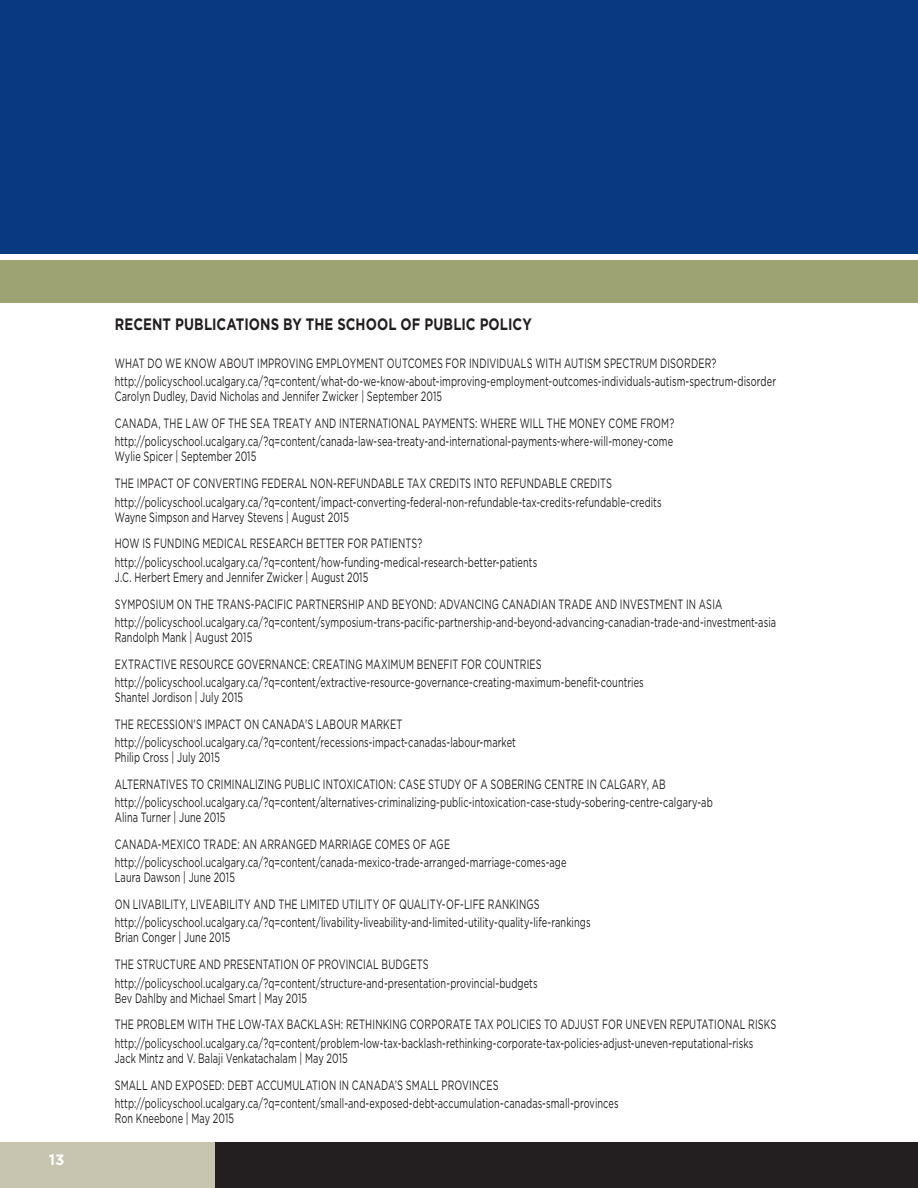
<style>
.page{position:relative;width:918px;height:1188px;background:#fff}
.page>*{position:absolute;margin:0;border:0;box-sizing:border-box;transform-origin:0 0}
.Recent_Pubs_-_Headin{font:700 16.5px "Gotham";letter-spacing:.005em;color:#231f20;scale:.8 1}
.Page_Numbers__gotham{font:700 15px "Gotham";color:#fff}
.Paper_URL{font:13.5px "Gotham";letter-spacing:.01em;color:#231f20;scale:.68 1}
.Paper_Title_-_Recent{font:13.5px "Gotham";letter-spacing:.015em;color:#231f20;scale:.68 1}
.Paper_Authors__Recen{font:13.5px "Gotham";letter-spacing:.01em;color:#231f20;scale:.68 1}
</style>
<div class="page">
<div style="left:0;top:1143px;width:215px;height:45px;background:#c7c5af"></div>
<div style="left:215px;top:1143px;width:703px;height:45px;background:#231f20"></div>
<div style="left:0;top:261px;width:918px;height:42px;background:#9ea374"></div>
<div style="left:0;top:0;width:918px;height:253px;background:#083981"></div>
<p class="Page_Numbers__gotham" style="left:49px;top:1150px;width:17px">13</p>
<p class="Recent_Pubs_-_Headin" style="left:115px;top:314px;width:523px">RECENT PUBLICATIONS BY THE SCHOOL OF PUBLIC POLICY</p>
<p class="Paper_Title_-_Recent" style="left:115px;top:355px;width:886px">WHAT DO WE KNOW ABOUT IMPROVING EMPLOYMENT OUTCOMES FOR INDIVIDUALS WITH AUTISM SPECTRUM DISORDER?</p>
<p class="Paper_URL" style="left:115px;top:373px;width:974px">http://policyschool.ucalgary.ca/?q=content/what-do-we-know-about-improving-employment-outcomes-individuals-autism-spectrum-disorder</p>
<p class="Paper_Authors__Recen" style="left:115px;top:388px;width:483px">Carolyn Dudley, David Nicholas and Jennifer Zwicker | September 2015</p>
<p class="Paper_Title_-_Recent" style="left:115px;top:415px;width:824px">CANADA, THE LAW OF THE SEA TREATY AND INTERNATIONAL PAYMENTS: WHERE WILL THE MONEY COME FROM?</p>
<p class="Paper_URL" style="left:115px;top:433px;width:823px">http://policyschool.ucalgary.ca/?q=content/canada-law-sea-treaty-and-international-payments-where-will-money-come</p>
<p class="Paper_Authors__Recen" style="left:115px;top:448px;width:210px">Wylie Spicer | September 2015</p>
<p class="Paper_Title_-_Recent" style="left:115px;top:475px;width:733px">THE IMPACT OF CONVERTING FEDERAL NON-REFUNDABLE TAX CREDITS INTO REFUNDABLE CREDITS</p>
<p class="Paper_URL" style="left:115px;top:493px;width:806px">http://policyschool.ucalgary.ca/?q=content/impact-converting-federal-non-refundable-tax-credits-refundable-credits</p>
<p class="Paper_Authors__Recen" style="left:115px;top:508px;width:346px">Wayne Simpson and Harvey Stevens | August 2015</p>
<p class="Paper_Title_-_Recent" style="left:115px;top:535px;width:454px">HOW IS FUNDING MEDICAL RESEARCH BETTER FOR PATIENTS?</p>
<p class="Paper_URL" style="left:115px;top:553px;width:623px">http://policyschool.ucalgary.ca/?q=content/how-funding-medical-research-better-patients</p>
<p class="Paper_Authors__Recen" style="left:115px;top:568px;width:375px">J.C. Herbert Emery and Jennifer Zwicker | August 2015</p>
<p class="Paper_Title_-_Recent" style="left:115px;top:595px;width:895px">SYMPOSIUM ON THE TRANS-PACIFIC PARTNERSHIP AND BEYOND: ADVANCING CANADIAN TRADE AND INVESTMENT IN ASIA</p>
<p class="Paper_URL" style="left:115px;top:613px;width:974px">http://policyschool.ucalgary.ca/?q=content/symposium-trans-pacific-partnership-and-beyond-advancing-canadian-trade-and-investment-asia</p>
<p class="Paper_Authors__Recen" style="left:115px;top:628px;width:204px">Randolph Mank | August 2015</p>
<p class="Paper_Title_-_Recent" style="left:115px;top:655px;width:629px">EXTRACTIVE RESOURCE GOVERNANCE: CREATING MAXIMUM BENEFIT FOR COUNTRIES</p>
<p class="Paper_URL" style="left:115px;top:674px;width:779px">http://policyschool.ucalgary.ca/?q=content/extractive-resource-governance-creating-maximum-benefit-countries</p>
<p class="Paper_Authors__Recen" style="left:115px;top:689px;width:190px">Shantel Jordison | July 2015</p>
<p class="Paper_Title_-_Recent" style="left:115px;top:715px;width:424px">THE RECESSION'S IMPACT ON CANADA'S LABOUR MARKET</p>
<p class="Paper_URL" style="left:115px;top:734px;width:591px">http://policyschool.ucalgary.ca/?q=content/recessions-impact-canadas-labour-market</p>
<p class="Paper_Authors__Recen" style="left:115px;top:749px;width:156px">Philip Cross | July 2015</p>
<p class="Paper_Title_-_Recent" style="left:115px;top:776px;width:812px">ALTERNATIVES TO CRIMINALIZING PUBLIC INTOXICATION: CASE STUDY OF A SOBERING CENTRE IN CALGARY, AB</p>
<p class="Paper_URL" style="left:115px;top:794px;width:881px">http://policyschool.ucalgary.ca/?q=content/alternatives-criminalizing-public-intoxication-case-study-sobering-centre-calgary-ab</p>
<p class="Paper_Authors__Recen" style="left:115px;top:809px;width:164px">Alina Turner | June 2015</p>
<p class="Paper_Title_-_Recent" style="left:115px;top:836px;width:495px">CANADA-MEXICO TRADE: AN ARRANGED MARRIAGE COMES OF AGE</p>
<p class="Paper_URL" style="left:115px;top:854px;width:666px">http://policyschool.ucalgary.ca/?q=content/canada-mexico-trade-arranged-marriage-comes-age</p>
<p class="Paper_Authors__Recen" style="left:115px;top:869px;width:178px">Laura Dawson | June 2015</p>
<p class="Paper_Title_-_Recent" style="left:115px;top:896px;width:627px">ON LIVABILITY, LIVEABILITY AND THE LIMITED UTILITY OF QUALITY-OF-LIFE RANKINGS</p>
<p class="Paper_URL" style="left:115px;top:914px;width:701px">http://policyschool.ucalgary.ca/?q=content/livability-liveability-and-limited-utility-quality-life-rankings</p>
<p class="Paper_Authors__Recen" style="left:115px;top:929px;width:172px">Brian Conger | June 2015</p>
<p class="Paper_Title_-_Recent" style="left:115px;top:956px;width:463px">THE STRUCTURE AND PRESENTATION OF PROVINCIAL BUDGETS</p>
<p class="Paper_URL" style="left:115px;top:974px;width:624px">http://policyschool.ucalgary.ca/?q=content/structure-and-presentation-provincial-budgets</p>
<p class="Paper_Authors__Recen" style="left:115px;top:989px;width:285px">Bev Dahlby and Michael Smart | May 2015</p>
<p class="Paper_Title_-_Recent" style="left:115px;top:1016px;width:975px">THE PROBLEM WITH THE LOW-TAX BACKLASH: RETHINKING CORPORATE TAX POLICIES TO ADJUST FOR UNEVEN REPUTATIONAL RISKS</p>
<p class="Paper_URL" style="left:115px;top:1034px;width:941px">http://policyschool.ucalgary.ca/?q=content/problem-low-tax-backlash-rethinking-corporate-tax-policies-adjust-uneven-reputational-risks</p>
<p class="Paper_Authors__Recen" style="left:115px;top:1049px;width:344px">Jack Mintz and V. Balaji Venkatachalam | May 2015</p>
<p class="Paper_Title_-_Recent" style="left:115px;top:1076px;width:566px">SMALL AND EXPOSED: DEBT ACCUMULATION IN CANADA’S SMALL PROVINCES</p>
<p class="Paper_URL" style="left:115px;top:1094px;width:743px">http://policyschool.ucalgary.ca/?q=content/small-and-exposed-debt-accumulation-canadas-small-provinces</p>
<p class="Paper_Authors__Recen" style="left:115px;top:1109px;width:177px">Ron Kneebone | May 2015</p>
</div>
